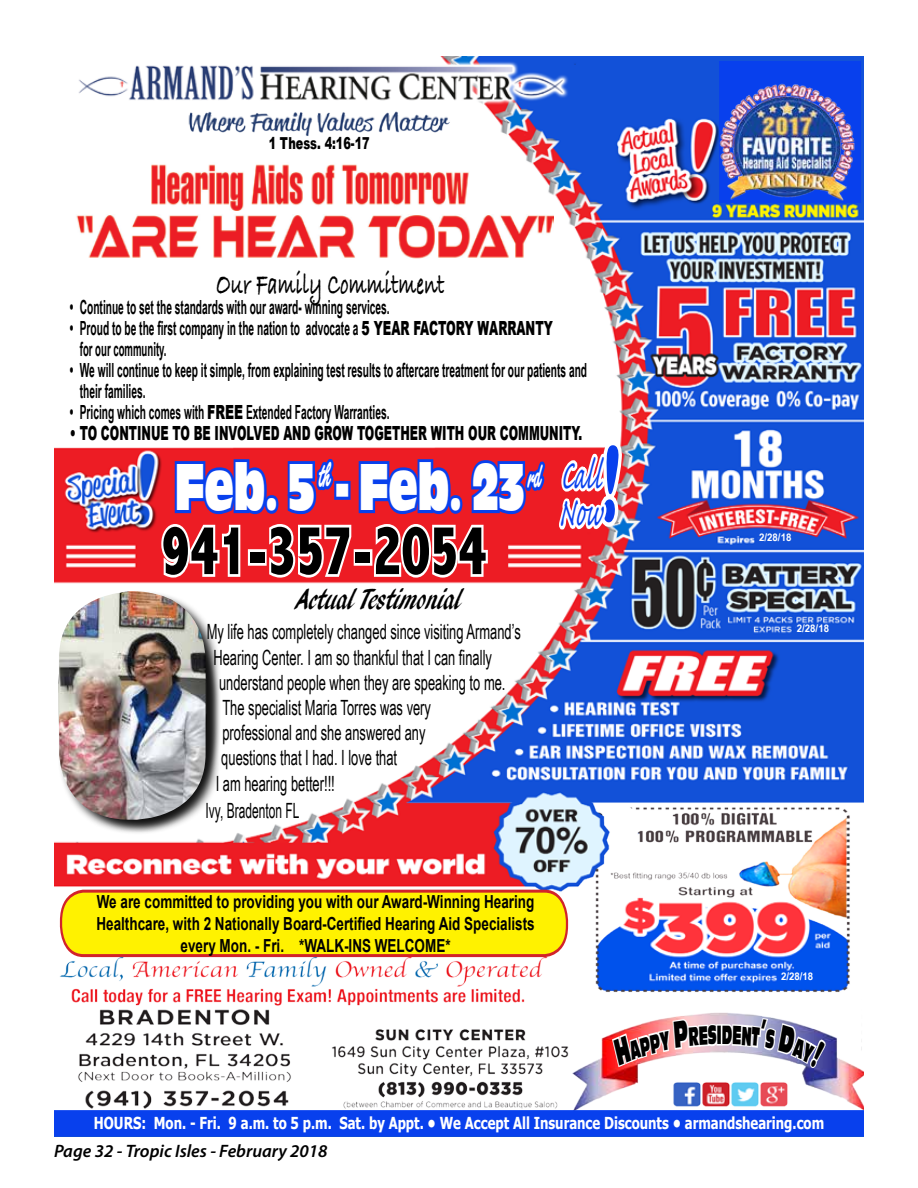
<style>
.page{position:relative;width:918px;height:1188px;background:#fff}
.page>*{position:absolute;margin:0;border:0;box-sizing:border-box;transform-origin:0 0}
.t1{font:800 condensed 71.4px "Abadi";letter-spacing:-.01em;color:#000;scale:.79 1}
.t2{font:69px "Antique Oli Nor D";color:#fff;scale:.5 1}
.t3{font:52.5px/37.5px "Caflisch Script Pro";color:#0840ed;scale:.61 1}
.t4{font:33px "Pendry Script Plain";color:#000;scale:.9 1}
.t5{font:700 31.5px "Bradley Hand ITCTT";color:#000;scale:.64 1}
.t6{font:21px "Arial Narrow";color:#000;scale:.75 1}
.t7{font:21px "Arial Narrow";color:#000;scale:.7 1}
.t8{font:700 19.5px/21px "Arial Narrow";color:#000;scale:.64 1}
.t9{font:900 19.5px "Arial";color:#000;scale:.64 1}
.t10{font:700 18px/21.6px "Arial";color:#000;text-align:center;scale:.75 1}
.t11{font:italic 600 18px "Myriad Pro";color:#000}
.t12{font:700 16.5px "Tahoma";color:#fff;scale:.79 1}
.t13{font:900 16.5px "Arial";color:#000;scale:.68 1}
.t14{font:700 10.5px "Arial Narrow";color:#fff;scale:1.12 1}
.s1{font-family:"Arial";font-weight:900}
</style>
<div class="page">
<img style="left:54px;top:56px;width:810px;height:1053px">
<img style="left:572px;top:981px;width:292px;height:129px">
<img style="left:152px;top:163px;width:318px;height:47px">
<img style="left:69px;top:214px;width:484px;height:47px">
<svg style="left:159px;top:451px;width:390px;height:130px;background:#c7496c"></svg>
<svg style="left:59px;top:888px;width:510px;height:71px;background:#fae015"></svg>
<div style="left:55px;top:1111px;width:808px;height:24px;background:#0840ed"></div>
<div style="left:54px;top:1110px;width:810px;height:26px;border:1px solid #0840ed"></div>
<div style="left:58px;top:590px;width:164px;height:244px;background:#000;opacity:.75"></div>
<img style="left:59px;top:592px;width:147px;height:228px">
<div style="left:719px;top:62px;width:142px;height:141px;background:#0840ed"></div>
<img style="left:719px;top:84px;width:136px;height:117px">
<svg style="left:610px;top:895px;width:219px;height:177px"></svg>
<svg style="left:557px;top:436px;width:69px;height:97px"></svg>
<p class="t13" style="left:269px;top:134px;width:150px">1 Thess. 4:16-17</p>
<h3 class="t5" style="left:216px;top:260px;width:358px">Our Family Commitment</h3>
<p class="t8" style="left:70px;top:295px;width:501px">• Continue to set the standards with our award- winning services.</p>
<p class="t8" style="left:80px;top:316px;width:741px;text-indent:-10px">• Proud to be the first company in the nation to advocate a <span class="s1">5 YEAR FACTORY WARRANTY </span>for our community.</p>
<p class="t8" style="left:80px;top:358px;width:794px;text-indent:-10px">• We will continue to keep it simple, from explaining test results to aftercare treatment for our patients and their families.</p>
<p class="t8" style="left:70px;top:400px;width:501px">• Pricing which comes with <span class="s1">FREE</span> Extended Factory Warranties.</p>
<p class="t9" style="left:70px;top:422px;width:802px">• TO CONTINUE TO BE INVOLVED AND GROW TOGETHER WITH OUR COMMUNITY.</p>
<h2 class="t2" style="left:175px;top:453px;width:735px">Feb. 5 <sup>th</sup> - Feb. 23 <sup>rd</sup></h2>
<h1 class="t1" style="left:162px;top:509px;width:413px">941-357-2054</h1>
<h3 class="t4" style="left:296px;top:578px;width:184px">Actual Testimonial</h3>
<p class="t6" style="left:207px;top:617px;width:420px">My life has completely changed since visiting Armand’s</p>
<p class="t6" style="left:213px;top:642px;width:373px">Hearing Center. I am so thankful that I can finally</p>
<p class="t6" style="left:219px;top:667px;width:383px">understand people when they are speaking to me.</p>
<p class="t6" style="left:222px;top:692px;width:280px">The specialist Maria Torres was very</p>
<p class="t6" style="left:222px;top:717px;width:272px">professional and she answered any</p>
<p class="t6" style="left:221px;top:743px;width:236px">questions that I had. I love that</p>
<p class="t6" style="left:216px;top:768px;width:160px">I am hearing better!!!</p>
<p class="t7" style="left:206px;top:795px;width:136px">Ivy, Bradenton FL</p>
<h3 class="t3" style="left:559px;top:462px;width:74px">Call<br>Now</h3>
<p class="t10" style="left:96px;top:892px;width:586px">We are committed to providing you with our Award-Winning Hearing<br>Healthcare, with 2 Nationally Board-Certified Hearing Aid Specialists every Mon. - Fri. *WALK-INS WELCOME*</p>
<p class="t14" style="left:759px;top:530px;width:30px">2/28/18</p>
<p class="t14" style="left:797px;top:621px;width:30px">2/28/18</p>
<p class="t14" style="left:781px;top:968px;width:30px">2/28/18</p>
<p class="t12" style="left:94px;top:1111px;width:926px">HOURS: Mon. - Fri. 9 a.m. to 5 p.m. Sat. by Appt. • We Accept All Insurance Discounts • armandshearing.com</p>
<p class="t11" style="left:54px;top:1139px;width:275px">Page 32 - Tropic Isles - February 2018</p>
</div>
